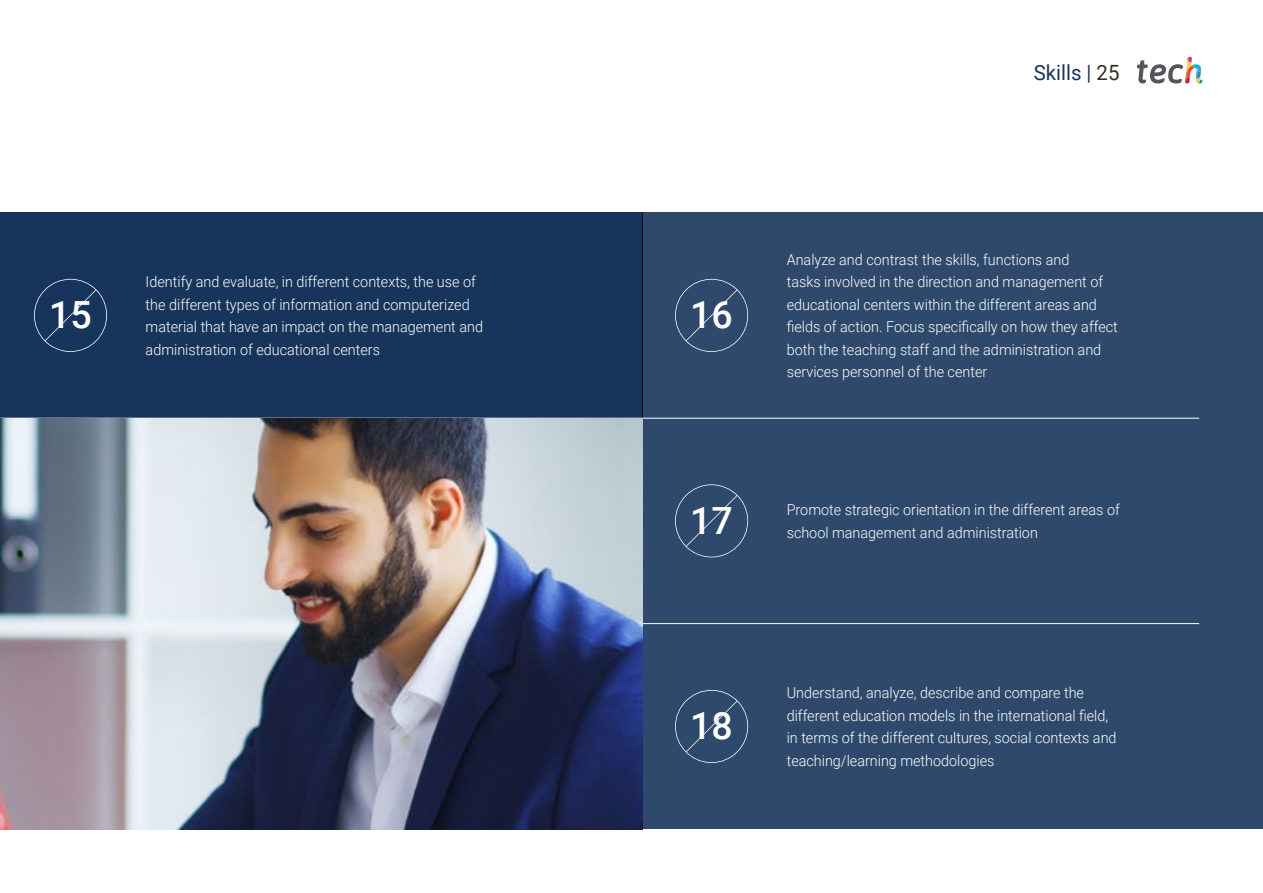
<style>
.page{position:relative;width:1263px;height:893px;background:#fff}
.page>*{position:absolute;margin:0;border:0;box-sizing:border-box;transform-origin:0 0}
.t1{font:500 37.5px "Roboto";color:#fff}
.t2{font:21px "Roboto";color:#1a355c}
.t3{font:300 15px/22.5px "Roboto";color:#fff;scale:.96 1}
.s1{color:#312e20}
</style>
<div class="page">
<svg style="left:1137px;top:57px;width:65px;height:27px"></svg>
<div style="left:0;top:213px;width:642px;height:616px;background:#17355b"></div>
<div style="left:642px;top:213px;width:621px;height:616px;background:#2e496b"></div>
<svg style="left:34px;top:279px;width:73px;height:73px"></svg>
<svg style="left:675px;top:690px;width:73px;height:73px"></svg>
<svg style="left:675px;top:279px;width:73px;height:73px"></svg>
<svg style="left:675px;top:484px;width:73px;height:73px"></svg>
<hr style="left:0;top:418px;width:1199px;height:1px;background:#fff">
<hr style="left:0;top:623px;width:1199px;height:1px;background:#fff">
<img style="left:0;top:418px;width:642px;height:411px">
<h1 class="t1" style="left:49px;top:288px;width:44px">15</h1>
<p class="t3" style="left:146px;top:270px;width:353px">Identify and evaluate, in different contexts, the use of the different types of information and computerized material that have an impact on the management and administration of educational centers</p>
<h2 class="t2" style="left:1034px;top:57px;width:87px">Skills | <span class="s1">25</span></h2>
<h1 class="t1" style="left:690px;top:288px;width:44px">16</h1>
<h1 class="t1" style="left:690px;top:494px;width:44px">17</h1>
<p class="t3" style="left:787px;top:248px;width:346px">Analyze and contrast the skills, functions and<br>tasks involved in the direction and management of educational centers within the different areas and fields of action. Focus specifically on how they affect both the teaching staff and the administration and services personnel of the center</p>
<p class="t3" style="left:787px;top:498px;width:348px">Promote strategic orientation in the different areas of school management and administration</p>
<h1 class="t1" style="left:690px;top:699px;width:44px">18</h1>
<p class="t3" style="left:787px;top:681px;width:345px">Understand, analyze, describe and compare the different education models in the international field, in terms of the different cultures, social contexts and teaching/learning methodologies</p>
</div>
